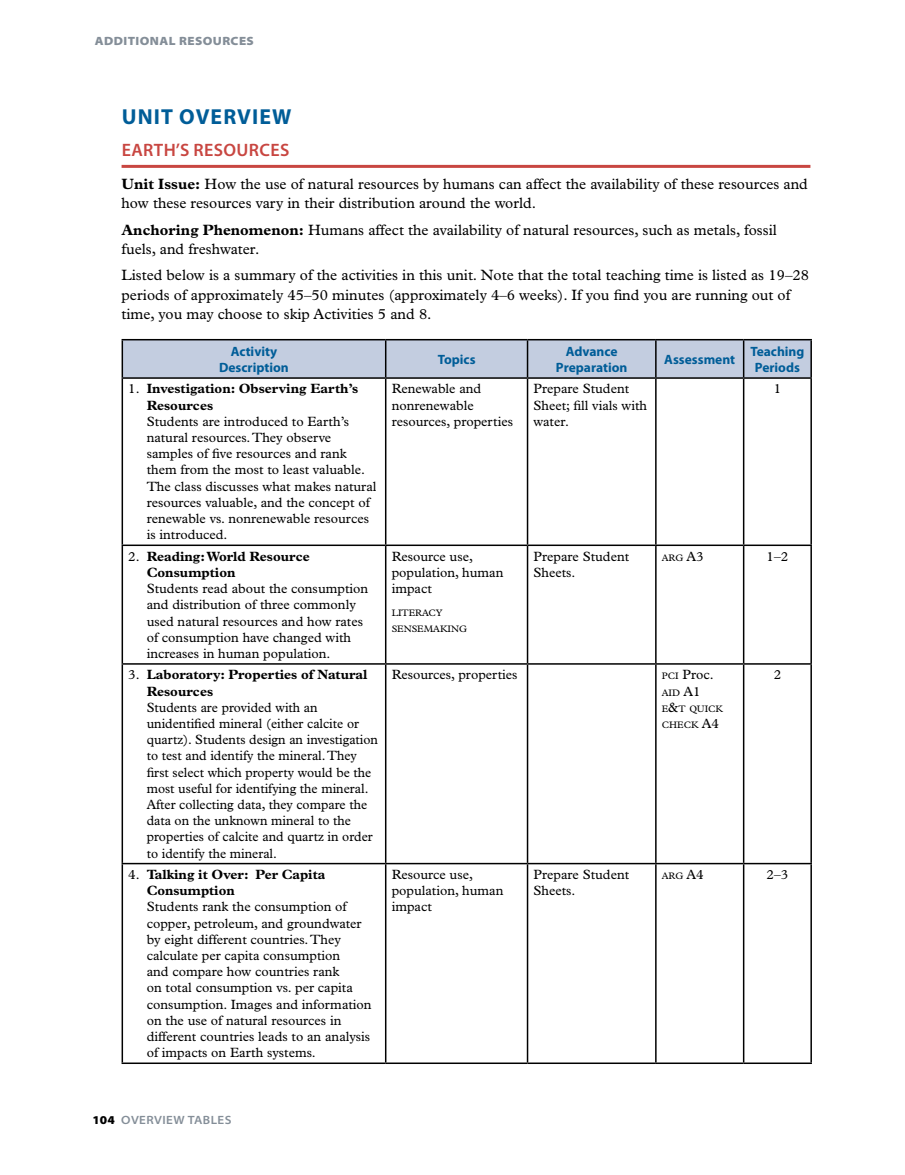
<style>
.page{position:relative;width:905px;height:1175px;background:#fff}
.page>*{position:absolute;margin:0;border:0;box-sizing:border-box;transform-origin:0 0}
.t1{font:700 21.75px "Myriad Pro";letter-spacing:.05em;color:#005d98}
.t2{font:600 18px "Myriad Pro";letter-spacing:.02em;color:#c84641}
.t3{font:15px/19.5px "Plantin Std";color:#000}
.t4{font:13.5px/16.2px "Plantin Std";color:#000}
.t5{font:700 13.5px/16.2px "Plantin Std";color:#000}
.t6{font:700 13.5px/16.2px "Myriad Pro";color:#005d98;text-align:center}
.t7{font:900 semi-expanded 12px "Myriad Pro";letter-spacing:.035em;color:#848e98}
.t8{font:600 semi-expanded 12px "Myriad Pro";letter-spacing:.035em;color:#848e98}
.t9{font:9.45px/16.2px "Plantin Std";color:#000}
.s1{font-weight:700}
.s2{font-weight:400}
.s3{font-size:13.5px}
.s4{font-size:9.45px}
.s5{font-weight:900;color:#000}
</style>
<div class="page">
<hr style="left:122px;top:165px;width:688px;height:3px;background:#c84641">
<div style="left:123px;top:340px;width:687px;height:37px;background:#c3cde0"></div>
<hr style="left:122px;top:339px;width:264px;height:1px;background:#000">
<hr style="left:122px;top:340px;width:1px;height:37px;background:#000">
<hr style="left:386px;top:339px;width:141px;height:1px;background:#000">
<hr style="left:385px;top:340px;width:1px;height:37px;background:#000">
<hr style="left:527px;top:339px;width:129px;height:1px;background:#000">
<hr style="left:526px;top:340px;width:2px;height:37px;background:#000">
<hr style="left:656px;top:339px;width:87px;height:1px;background:#000">
<hr style="left:655px;top:340px;width:1px;height:37px;background:#000">
<hr style="left:743px;top:339px;width:69px;height:1px;background:#000">
<hr style="left:742px;top:340px;width:2px;height:37px;background:#000">
<hr style="left:810px;top:340px;width:2px;height:37px;background:#000">
<hr style="left:122px;top:377px;width:264px;height:2px;background:#000">
<hr style="left:122px;top:379px;width:1px;height:165px;background:#000">
<hr style="left:386px;top:377px;width:141px;height:2px;background:#000">
<hr style="left:385px;top:379px;width:1px;height:165px;background:#000">
<hr style="left:527px;top:377px;width:129px;height:2px;background:#000">
<hr style="left:526px;top:379px;width:2px;height:165px;background:#000">
<hr style="left:656px;top:377px;width:87px;height:2px;background:#000">
<hr style="left:655px;top:379px;width:1px;height:165px;background:#000">
<hr style="left:743px;top:377px;width:69px;height:2px;background:#000">
<hr style="left:742px;top:379px;width:2px;height:165px;background:#000">
<hr style="left:810px;top:379px;width:2px;height:165px;background:#000">
<hr style="left:122px;top:544px;width:264px;height:2px;background:#000">
<hr style="left:122px;top:546px;width:1px;height:117px;background:#000">
<hr style="left:386px;top:544px;width:141px;height:2px;background:#000">
<hr style="left:385px;top:546px;width:1px;height:117px;background:#000">
<hr style="left:527px;top:544px;width:129px;height:2px;background:#000">
<hr style="left:526px;top:546px;width:2px;height:117px;background:#000">
<hr style="left:656px;top:544px;width:87px;height:2px;background:#000">
<hr style="left:655px;top:546px;width:1px;height:117px;background:#000">
<hr style="left:743px;top:544px;width:69px;height:2px;background:#000">
<hr style="left:742px;top:546px;width:2px;height:117px;background:#000">
<hr style="left:810px;top:546px;width:2px;height:117px;background:#000">
<hr style="left:122px;top:663px;width:264px;height:1px;background:#000">
<hr style="left:122px;top:664px;width:1px;height:198px;background:#000">
<hr style="left:386px;top:663px;width:141px;height:1px;background:#000">
<hr style="left:385px;top:664px;width:1px;height:198px;background:#000">
<hr style="left:527px;top:663px;width:129px;height:1px;background:#000">
<hr style="left:526px;top:664px;width:2px;height:198px;background:#000">
<hr style="left:656px;top:663px;width:87px;height:1px;background:#000">
<hr style="left:655px;top:664px;width:1px;height:198px;background:#000">
<hr style="left:743px;top:663px;width:69px;height:1px;background:#000">
<hr style="left:742px;top:664px;width:2px;height:198px;background:#000">
<hr style="left:810px;top:664px;width:2px;height:198px;background:#000">
<hr style="left:122px;top:862px;width:264px;height:2px;background:#000">
<hr style="left:122px;top:864px;width:1px;height:198px;background:#000">
<hr style="left:386px;top:862px;width:141px;height:2px;background:#000">
<hr style="left:385px;top:864px;width:1px;height:198px;background:#000">
<hr style="left:527px;top:862px;width:129px;height:2px;background:#000">
<hr style="left:526px;top:864px;width:2px;height:198px;background:#000">
<hr style="left:656px;top:862px;width:87px;height:2px;background:#000">
<hr style="left:655px;top:864px;width:1px;height:198px;background:#000">
<hr style="left:743px;top:862px;width:69px;height:2px;background:#000">
<hr style="left:742px;top:864px;width:2px;height:198px;background:#000">
<hr style="left:810px;top:864px;width:2px;height:198px;background:#000">
<hr style="left:122px;top:1062px;width:264px;height:2px;background:#000">
<hr style="left:386px;top:1062px;width:141px;height:2px;background:#000">
<hr style="left:527px;top:1062px;width:129px;height:2px;background:#000">
<hr style="left:656px;top:1062px;width:87px;height:2px;background:#000">
<hr style="left:743px;top:1062px;width:69px;height:2px;background:#000">
<p class="t7" style="left:95px;top:34px;width:161px">ADDITIONAL RESOURCES</p>
<h1 class="t1" style="left:122px;top:105px;width:171px">UNIT OVERVIEW</h1>
<h2 class="t2" style="left:122px;top:140px;width:169px">EARTH’S RESOURCES</h2>
<p class="t3" style="left:122px;top:174px;width:687px"><span class="s1">Unit Issue:</span> How the use of natural resources by humans can affect the availability of these resources and how these resources vary in their distribution around the world.</p>
<p class="t3" style="left:122px;top:220px;width:656px"><span class="s1">Anchoring Phenomenon:</span> Humans affect the availability of natural resources, such as metals, fossil fuels, and freshwater.</p>
<p class="t3" style="left:122px;top:266px;width:689px">Listed below is a summary of the activities in this unit. Note that the total teaching time is listed as 19–28 periods of approximately 45–50 minutes (approximately 4–6 weeks). If you find you are running out of time, you may choose to skip Activities 5 and 8.</p>
<p class="t6" style="left:219px;top:343px;width:71px">Activity<br>Description</p>
<p class="t6" style="left:437px;top:351px;width:39px">Topics</p>
<p class="t6" style="left:556px;top:343px;width:73px">Advance<br>Preparation</p>
<p class="t6" style="left:664px;top:351px;width:72px">Assessment</p>
<p class="t6" style="left:750px;top:343px;width:56px">Teaching<br>Periods</p>
<p class="t5" style="left:147px;top:381px;width:213px;text-indent:-18px"><span class="s2">1.</span> Investigation: Observing Earth’s<br>Resources</p>
<p class="t4" style="left:147px;top:413px;width:231px">Students are introduced to Earth’s natural resources. They observe samples of five resources and rank them from the most to least valuable.<br>The class discusses what makes natural resources valuable, and the concept of renewable vs. nonrenewable resources is introduced.</p>
<p class="t4" style="left:392px;top:381px;width:123px">Renewable and nonrenewable resources, properties</p>
<p class="t4" style="left:533px;top:381px;width:115px">Prepare Student<br>Sheet; fill vials with water.</p>
<p class="t4" style="left:773px;top:381px;width:9px">1</p>
<p class="t5" style="left:147px;top:548px;width:165px;text-indent:-18px"><span class="s2">2.</span> Reading: World Resource<br>Consumption</p>
<p class="t4" style="left:147px;top:580px;width:223px">Students read about the consumption and distribution of three commonly used natural resources and how rates of consumption have changed with increases in human population.</p>
<p class="t5" style="left:147px;top:666px;width:222px;text-indent:-18px"><span class="s2">3.</span> Laboratory: Properties of Natural<br>Resources</p>
<p class="t4" style="left:147px;top:699px;width:233px">Students are provided with an unidentified mineral (either calcite or quartz). Students design an investigation to test and identify the mineral. They first select which property would be the most useful for identifying the mineral.<br>After collecting data, they compare the data on the unknown mineral to the properties of calcite and quartz in order to identify the mineral.</p>
<p class="t5" style="left:147px;top:866px;width:180px;text-indent:-18px"><span class="s2">4.</span> Talking it Over: Per Capita<br>Consumption</p>
<p class="t4" style="left:147px;top:898px;width:226px">Students rank the consumption of copper, petroleum, and groundwater by eight different countries. They calculate per capita consumption<br>and compare how countries rank<br>on total consumption vs. per capita consumption. Images and information on the use of natural resources in different countries leads to an analysis of impacts on Earth systems.</p>
<p class="t4" style="left:392px;top:548px;width:113px">Resource use, population, human impact</p>
<p class="t9" style="left:392px;top:605px;width:77px">LITERACY<br>SENSEMAKING</p>
<p class="t4" style="left:533px;top:548px;width:97px">Prepare Student<br>Sheets.</p>
<p class="t9" style="left:662px;top:549px;width:43px">ARG <span class="s3">A3</span></p>
<p class="t4" style="left:766px;top:548px;width:23px">1–2</p>
<p class="t4" style="left:392px;top:666px;width:127px">Resources, properties</p>
<p class="t4" style="left:662px;top:666px;width:53px"><span class="s4">PCI</span> Proc.</p>
<p class="t9" style="left:662px;top:684px;width:63px">AID <span class="s3">A1<br></span>E<span class="s3">&amp;</span>T QUICK<br>CHECK <span class="s3">A4</span></p>
<p class="t4" style="left:773px;top:666px;width:9px">2</p>
<p class="t4" style="left:392px;top:866px;width:113px">Resource use, population, human impact</p>
<p class="t4" style="left:533px;top:866px;width:97px">Prepare Student<br>Sheets.</p>
<p class="t9" style="left:662px;top:867px;width:43px">ARG <span class="s3">A4</span></p>
<p class="t4" style="left:766px;top:866px;width:23px">2–3</p>
<p class="t8" style="left:92px;top:1113px;width:141px"><span class="s5">104</span> OVERVIEW TABLES</p>
</div>
